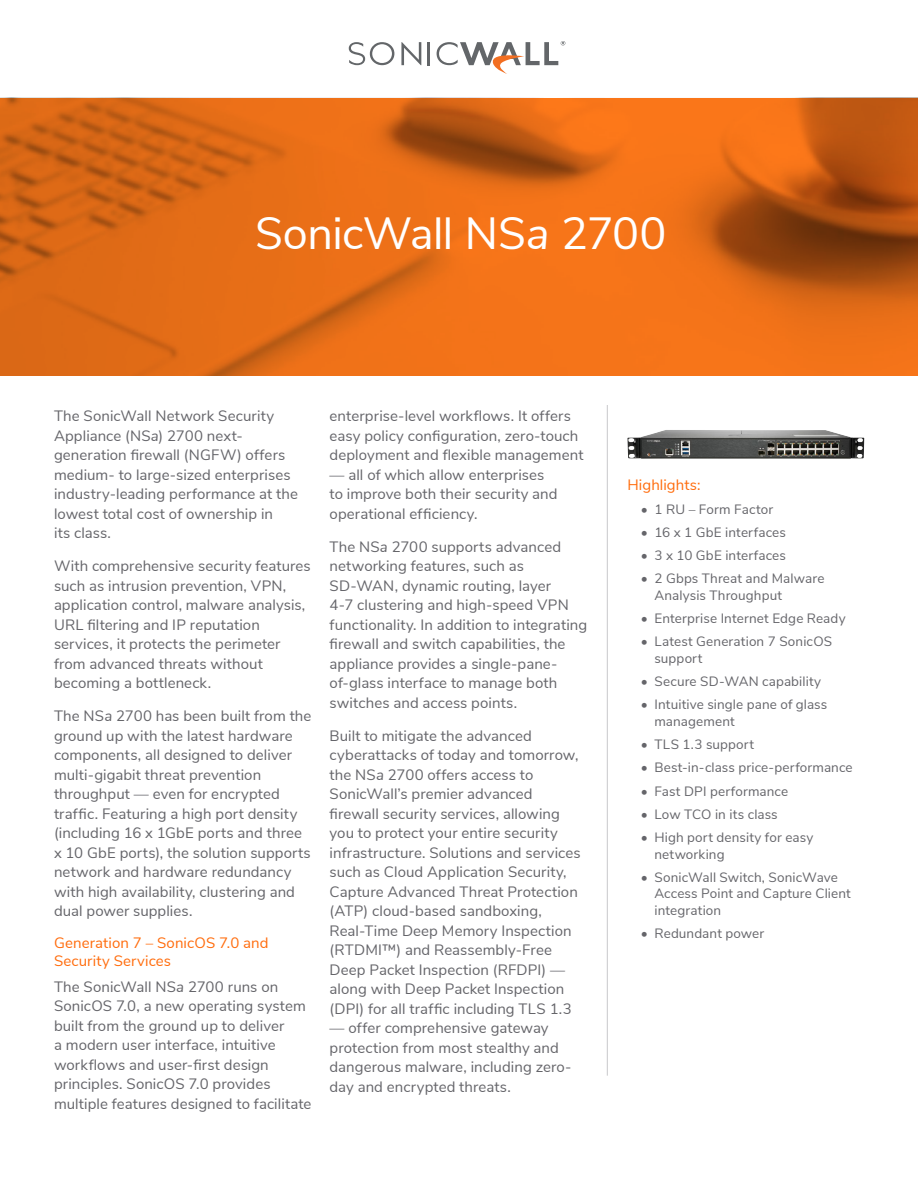
<style>
.page{position:relative;width:918px;height:1188px;background:#fff}
.page>*{position:absolute;margin:0;border:0;box-sizing:border-box;transform-origin:0 0}
.t1{font:45px "Nunito Sans";letter-spacing:-.015em;color:#fff}
.t2{font:15px/19.5px "Nunito Sans";letter-spacing:.005em;color:#65656a}
.t3{font:15px/18px "Nunito Sans";letter-spacing:.005em;color:#ff6c0c}
.t4{font:13.5px/16.5px "Nunito Sans";letter-spacing:.01em;color:#65656a}
.s1{font-style:italic}
</style>
<div class="page">
<svg style="left:401px;top:42px;width:20px;height:23px"></svg>
<hr style="left:427px;top:42px;width:3px;height:23px;background:#636669">
<svg style="left:349px;top:42px;width:45px;height:23px"></svg>
<svg style="left:437px;top:41px;width:128px;height:33px"></svg>
<svg style="left:0;top:98px;width:918px;height:278px;background:#de6816"></svg>
<hr style="left:607px;top:405px;width:1px;height:671px;background:#c9c9cb">
<img style="left:627px;top:430px;width:237px;height:29px">
<h1 class="t1" style="left:255px;top:200px;width:413px">SonicWall NS<span class="s1">a</span> 2700</h1>
<p class="t2" style="left:54px;top:405px;width:246px">The SonicWall Network Security<br>Appliance (NS<span class="s1">a</span>) 2700 next&shy;generation firewall (NGFW) offers medium- to large-sized enterprises industry-leading performance at the lowest total cost of ownership in<br>its class.</p>
<p class="t2" style="left:54px;top:555px;width:258px">With comprehensive security features such as intrusion prevention, VPN, application control, malware analysis, URL filtering and IP reputation services, it protects the perimeter from advanced threats without becoming a bottleneck.</p>
<p class="t2" style="left:54px;top:705px;width:259px">The NS<span class="s1">a</span> 2700 has been built from the ground up with the latest hardware components, all designed to deliver multi-gigabit threat prevention throughput — even for encrypted traffic. Featuring a high port density (including 16 x 1GbE ports and three x 10 GbE ports), the solution supports network and hardware redundancy with high availability, clustering and dual power supplies.</p>
<p class="t3" style="left:54px;top:933px;width:216px">Generation 7 – SonicOS 7.0 and<br>Security Services</p>
<p class="t2" style="left:54px;top:976px;width:259px">The SonicWall NS<span class="s1">a</span> 2700 runs on SonicOS 7.0, a new operating system built from the ground up to deliver<br>a modern user interface, intuitive workflows and user-first design principles. SonicOS 7.0 provides multiple features designed to facilitate</p>
<p class="t2" style="left:330px;top:405px;width:255px">enterprise-level workflows. It offers easy policy configuration, zero-touch deployment and flexible management</p>
<p class="t2" style="left:330px;top:464px;width:230px">— all of which allow enterprises to improve both their security and operational efficiency.</p>
<p class="t2" style="left:330px;top:536px;width:259px">The NS<span class="s1">a</span> 2700 supports advanced networking features, such as SD-WAN, dynamic routing, layer<br>4-7 clustering and high-speed VPN functionality. In addition to integrating firewall and switch capabilities, the appliance provides a single-pane&shy;of-glass interface to manage both switches and access points.</p>
<p class="t2" style="left:330px;top:725px;width:252px">Built to mitigate the advanced cyberattacks of today and tomorrow, the NS<span class="s1">a</span> 2700 offers access to SonicWall’s premier advanced firewall security services, allowing you to protect your entire security infrastructure. Solutions and services such as Cloud Application Security, Capture Advanced Threat Protection (ATP) cloud-based sandboxing, Real-Time Deep Memory Inspection (RTDMI™) and Reassembly-Free Deep Packet Inspection (RFDPI) — along with Deep Packet Inspection (DPI) for all traffic including TLS 1.3</p>
<p class="t2" style="left:330px;top:1017px;width:243px">— offer comprehensive gateway protection from most stealthy and dangerous malware, including zero&shy;day and encrypted threats.</p>
<p class="t3" style="left:627px;top:475px;width:75px">Highlights:</p>
<p class="t4" style="left:641px;top:500px;width:134px">• 1 RU – Form Factor</p>
<p class="t4" style="left:641px;top:523px;width:147px">• 16 x 1 GbE interfaces</p>
<p class="t4" style="left:641px;top:546px;width:147px">• 3 x 10 GbE interfaces</p>
<p class="t4" style="left:654px;top:570px;width:172px;text-indent:-14px">• 2 Gbps Threat and Malware<br>Analysis Throughput</p>
<p class="t4" style="left:641px;top:609px;width:206px">• Enterprise Internet Edge Ready</p>
<p class="t4" style="left:654px;top:633px;width:179px;text-indent:-14px">• Latest Generation 7 SonicOS support</p>
<p class="t4" style="left:641px;top:672px;width:182px">• Secure SD-WAN capability</p>
<p class="t4" style="left:654px;top:696px;width:174px;text-indent:-14px">• Intuitive single pane of glass management</p>
<p class="t4" style="left:641px;top:735px;width:114px">• TLS 1.3 support</p>
<p class="t4" style="left:641px;top:759px;width:213px">• Best-in-class price-performance</p>
<p class="t4" style="left:641px;top:782px;width:149px">• Fast DPI performance</p>
<p class="t4" style="left:641px;top:805px;width:138px">• Low TCO in its class</p>
<p class="t4" style="left:654px;top:828px;width:160px;text-indent:-14px">• High port density for easy networking</p>
<p class="t4" style="left:654px;top:868px;width:198px;text-indent:-14px">• SonicWall Switch, SonicWave<br>Access Point and Capture Client integration</p>
<p class="t4" style="left:641px;top:924px;width:125px">• Redundant power</p>
</div>
